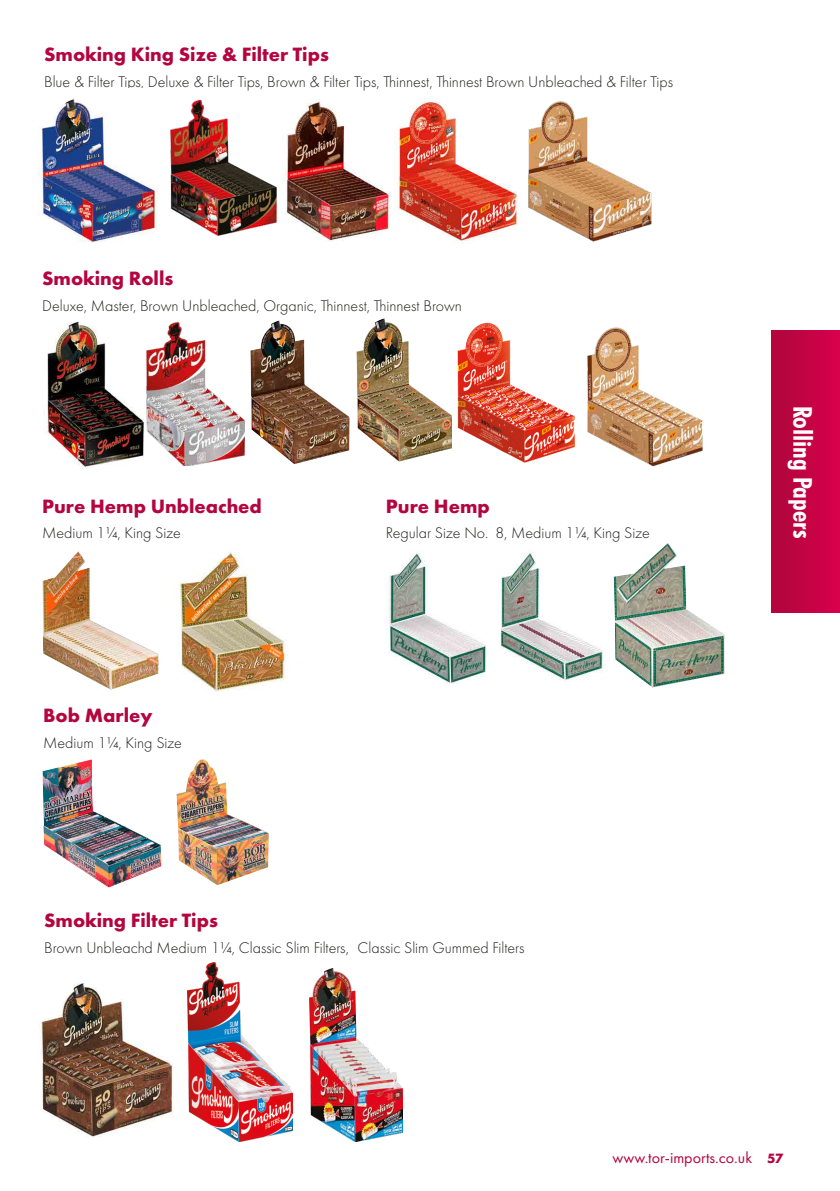
<style>
.page{position:relative;width:840px;height:1191px;background:#fff}
.page>*{position:absolute;margin:0;border:0;box-sizing:border-box;transform-origin:0 0}
.t1{font:700 condensed 26px "Futura BT";color:#fff}
.t2{font:700 20px "Futura PT";color:#b4053f}
.t3{font:300 16px "Futura PT";color:#1d1d1b}
.t4{font:16px "Futura PT";color:#b4053f}
.s1{font-weight:700;font-size:14px}
</style>
<div class="page">
<div style="left:771px;top:331px;width:68px;height:281px;background:linear-gradient(to right,#ae063d,#d6004b)"></div>
<img style="left:179px;top:552px;width:109px;height:139px">
<img style="left:42px;top:551px;width:116px;height:139px">
<img style="left:613px;top:543px;width:111px;height:145px">
<img style="left:497px;top:553px;width:107px;height:128px">
<img style="left:386px;top:552px;width:100px;height:132px">
<img style="left:176px;top:759px;width:93px;height:126px">
<img style="left:42px;top:759px;width:119px;height:128px">
<img style="left:250px;top:320px;width:99px;height:144px">
<img style="left:44px;top:321px;width:100px;height:148px">
<img style="left:145px;top:321px;width:100px;height:144px">
<img style="left:282px;top:99px;width:109px;height:143px">
<img style="left:170px;top:99px;width:106px;height:137px">
<img style="left:356px;top:318px;width:96px;height:143px">
<img style="left:38px;top:98px;width:119px;height:145px">
<img style="left:394px;top:98px;width:123px;height:145px">
<img style="left:457px;top:322px;width:115px;height:141px">
<img style="left:40px;top:983px;width:134px;height:154px">
<img style="left:517px;top:101px;width:135px;height:141px">
<img style="left:572px;top:327px;width:131px;height:140px">
<img style="left:187px;top:962px;width:105px;height:179px">
<img style="left:310px;top:968px;width:92px;height:173px">
<p class="t2" style="left:44px;top:41px;width:286px">Smoking King Size &amp; Filter Tips</p>
<p class="t3" style="left:44px;top:72px;width:630px">Blue &amp; Filter Tips, Deluxe &amp; Filter Tips, Brown &amp; Filter Tips, Thinnest, Thinnest Brown Unbleached &amp; Filter Tips</p>
<p class="t2" style="left:42px;top:266px;width:133px">Smoking Rolls</p>
<p class="t3" style="left:42px;top:296px;width:421px">Deluxe, Master, Brown Unbleached, Organic, Thinnest, Thinnest Brown</p>
<p class="t2" style="left:42px;top:493px;width:221px">Pure Hemp Unbleached</p>
<p class="t3" style="left:42px;top:524px;width:140px">Medium 1¼, King Size</p>
<p class="t2" style="left:43px;top:702px;width:111px">Bob Marley</p>
<p class="t3" style="left:43px;top:733px;width:140px">Medium 1¼, King Size</p>
<p class="t2" style="left:386px;top:493px;width:105px">Pure Hemp</p>
<p class="t3" style="left:386px;top:524px;width:265px">Regular Size No. 8, Medium 1¼, King Size</p>
<p class="t2" style="left:44px;top:907px;width:175px">Smoking Filter Tips</p>
<p class="t3" style="left:44px;top:938px;width:481px">Brown Unbleachd Medium 1¼, Classic Slim Filters, Classic Slim Gummed Filters</p>
<h1 class="t1" style="left:818px;top:406px;width:134px;rotate:90deg">Rolling Papers</h1>
<p class="t4" style="left:612px;top:1147px;width:172px">www.tor-imports.co.uk <span class="s1">57</span></p>
</div>
